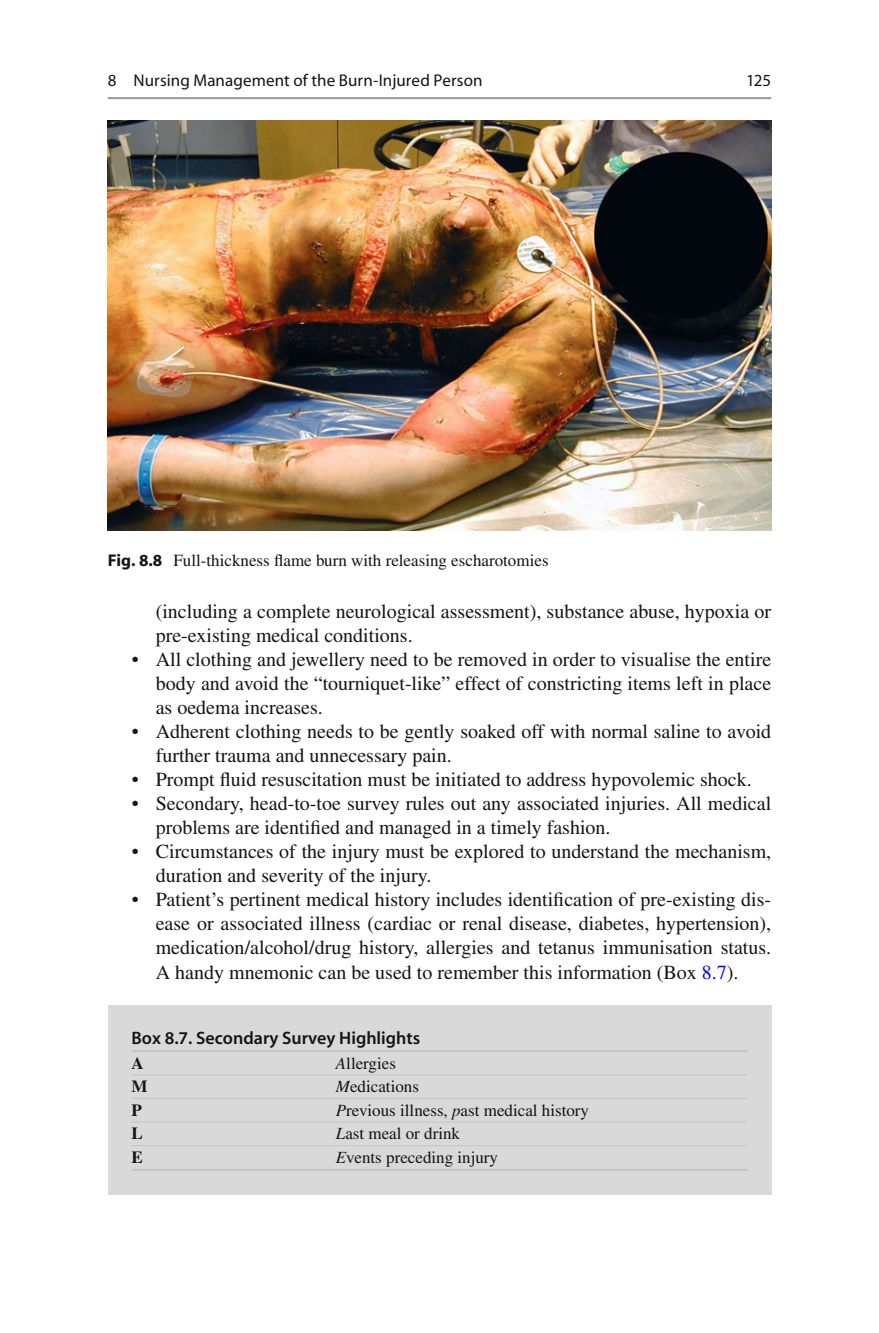
<style>
.page{position:relative;width:879px;height:1333px;background:#fff}
.page>*{position:absolute;margin:0;border:0;box-sizing:border-box;transform-origin:0 0}
.t1{font:20px/24px "Times";color:#131413}
.t2{font:600 18px "Myriad";color:#131413}
.t3{font:17px "Times";color:#131413}
.t4{font:17px "Myriad";letter-spacing:.005em;color:#131413}
.t5{font:700 17px "Times";color:#131413}
.s1{font-family:"Myriad";font-weight:700}
.s2{color:#00f}
.s3{font-style:italic}
</style>
<div class="page">
<hr style="left:108px;top:97px;width:663px;height:2px;background:#989898">
<img style="left:108px;top:121px;width:663px;height:409px">
<div style="left:108px;top:1004px;width:663px;height:190px;background:#d9d9d9"></div>
<hr style="left:336px;top:1074px;width:411px;height:1px;background:#c3c4c4">
<hr style="left:336px;top:1097px;width:411px;height:1px;background:#c3c4c4">
<hr style="left:336px;top:1121px;width:411px;height:1px;background:#c3c4c4">
<hr style="left:132px;top:1074px;width:204px;height:1px;background:#c3c4c4">
<hr style="left:132px;top:1097px;width:204px;height:1px;background:#c3c4c4">
<hr style="left:132px;top:1121px;width:204px;height:1px;background:#c3c4c4">
<hr style="left:336px;top:1145px;width:411px;height:1px;background:#c3c4c4">
<hr style="left:336px;top:1168px;width:411px;height:2px;background:#c3c4c4">
<hr style="left:132px;top:1145px;width:204px;height:1px;background:#c3c4c4">
<hr style="left:132px;top:1168px;width:204px;height:2px;background:#c3c4c4">
<hr style="left:132px;top:1050px;width:615px;height:2px;background:#c3c4c4">
<p class="t4" style="left:108px;top:74px;width:376px">8 Nursing Management of the Burn-Injured Person</p>
<p class="t4" style="left:746px;top:74px;width:27px">125</p>
<p class="t3" style="left:108px;top:554px;width:442px"><span class="s1">Fig. 8.8</span> Full-thickness fl ame burn with releasing escharotomies</p>
<p class="t1" style="left:156px;top:601px;width:617px">(including a complete neurological assessment), substance abuse, hypoxia or pre-existing medical conditions.</p>
<p class="t1" style="left:156px;top:649px;width:617px;text-align:justify;text-indent:-24px">• All clothing and jewellery need to be removed in order to visualise the entire body and avoid the “tourniquet-like” effect of constricting items left in place as oedema increases.</p>
<p class="t1" style="left:156px;top:721px;width:617px;text-indent:-24px">• Adherent clothing needs to be gently soaked off with normal saline to avoid further trauma and unnecessary pain.</p>
<p class="t1" style="left:132px;top:769px;width:621px">• Prompt fl uid resuscitation must be initiated to address hypovolemic shock.</p>
<p class="t1" style="left:156px;top:793px;width:617px;text-indent:-24px">• Secondary, head-to-toe survey rules out any associated injuries. All medical problems are identi fi ed and managed in a timely fashion.</p>
<p class="t1" style="left:156px;top:841px;width:617px;text-indent:-24px">• Circumstances of the injury must be explored to understand the mechanism, duration and severity of the injury.</p>
<p class="t1" style="left:156px;top:889px;width:617px;text-align:justify;text-indent:-24px">• Patient’s pertinent medical history includes identi fi cation of pre-existing dis&shy;ease or associated illness (cardiac or renal disease, diabetes, hypertension), medication/alcohol/drug history, allergies and tetanus immunisation status.<br>A handy mnemonic can be used to remember this information (Box <span class="s2">8.7</span> ).</p>
<p class="t2" style="left:132px;top:1031px;width:290px">Box 8.7. Secondary Survey Highlights</p>
<p class="t5" style="left:132px;top:1056px;width:14px">A</p>
<p class="t3" style="left:336px;top:1056px;width:62px"><span class="s3">A</span> llergies</p>
<p class="t5" style="left:132px;top:1080px;width:18px">M</p>
<p class="t3" style="left:336px;top:1080px;width:85px"><span class="s3">M</span> edications</p>
<p class="t5" style="left:132px;top:1103px;width:12px">P</p>
<p class="t3" style="left:336px;top:1103px;width:255px"><span class="s3">P</span> revious illness, <span class="s3">p</span> ast medical history</p>
<p class="t5" style="left:132px;top:1127px;width:13px">L</p>
<p class="t3" style="left:336px;top:1127px;width:126px"><span class="s3">L</span> ast meal or drink</p>
<p class="t5" style="left:132px;top:1151px;width:13px">E</p>
<p class="t3" style="left:336px;top:1151px;width:164px"><span class="s3">E</span> vents preceding injury</p>
</div>
